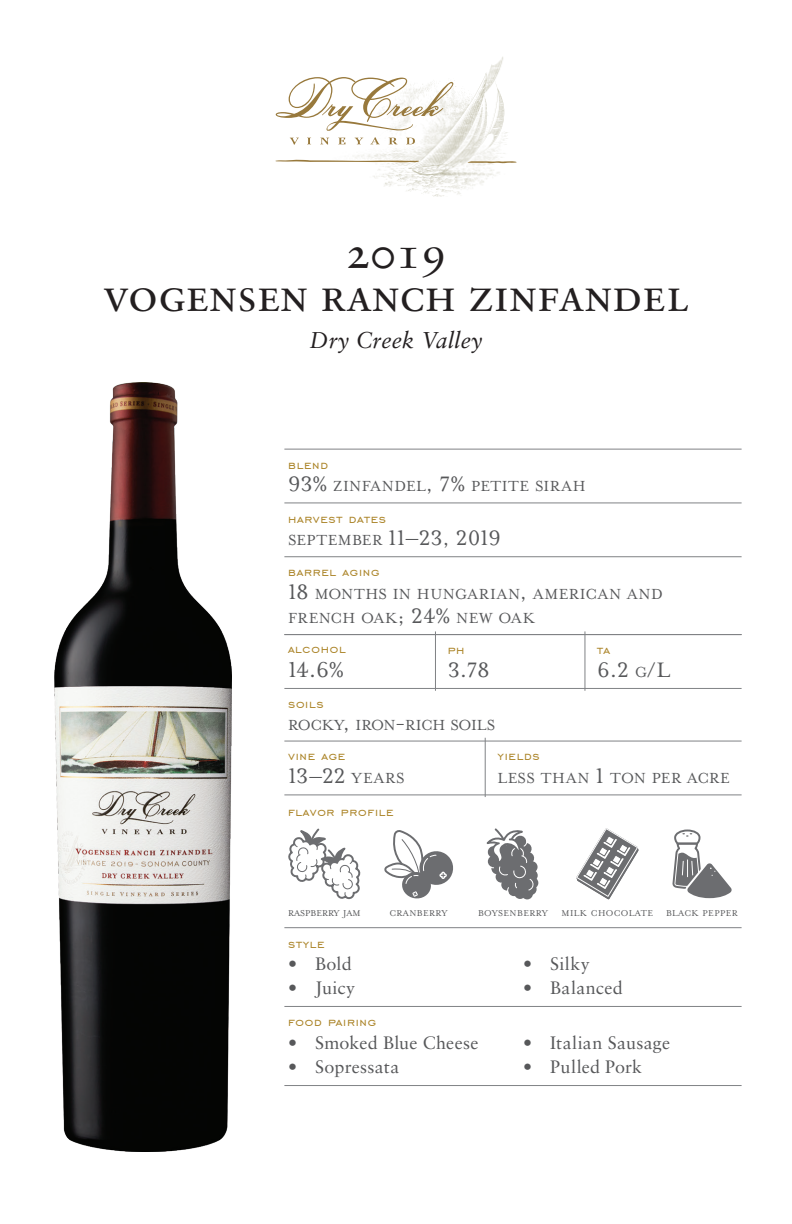
<style>
.page{position:relative;width:792px;height:1224px;background:#fff}
.page>*{position:absolute;margin:0;border:0;box-sizing:border-box;transform-origin:0 0}
.t1{font:45.8px/42.8px "Sabon Roman SC";color:#231f20;text-align:center}
.Geeky_Stats{font:24.6px "Mrs Eaves Small Caps";color:#57585a}
.Geeky_Stats-2{font:24px "Mrs Eaves Small Caps";letter-spacing:-.015em;color:#57585a}
.t2{font:italic 22.8px "Sabon LT Pro";letter-spacing:.005em;color:#231f20}
.t3{font:18px "Sabon LT Pro";letter-spacing:.015em;color:#57585a}
.Geeky_Stats-3{font:16.8px/24px "Mrs Eaves Small Caps";letter-spacing:.02em;color:#57585a}
.Geeky_Stats-4{font:16.8px "Mrs Eaves Small Caps";letter-spacing:-.015em;color:#57585a}
.Stat_Header_New{font:14.6px "Engravers Gothic BT";letter-spacing:.05em;color:#ab8428}
.geeky_stats{font:9.8px "Mrs Eaves Small Caps";letter-spacing:.035em;color:#57585a}
.geeky_stats-2{font:9.8px "Mrs Eaves Small Caps";color:#57585a}
.s1{font-size:24px}
.s2{font-size:16.8px}
</style>
<div class="page">
<img style="left:355px;top:57px;width:153px;height:140px">
<svg style="left:276px;top:77px;width:177px;height:68px"></svg>
<svg style="left:275px;top:160px;width:144px;height:2px"></svg>
<svg style="left:468px;top:161px;width:49px;height:2px"></svg>
<hr style="left:284px;top:449px;width:458px;height:1px;background:#808285">
<hr style="left:435px;top:631px;width:1px;height:60px;background:#808285">
<hr style="left:585px;top:631px;width:1px;height:60px;background:#808285">
<hr style="left:485px;top:738px;width:1px;height:59px;background:#808285">
<svg style="left:288px;top:828px;width:72px;height:72px"></svg>
<svg style="left:384px;top:830px;width:69px;height:69px"></svg>
<svg style="left:526px;top:861px;width:12px;height:12px"></svg>
<div style="left:526px;top:870px;width:12px;height:11px;background:#6c6d70;border-radius:50%"></div>
<div style="left:527px;top:877px;width:11px;height:12px;background:#6c6d70;border-radius:50%"></div>
<div style="left:525px;top:883px;width:12px;height:12px;background:#6c6d70;border-radius:50%"></div>
<div style="left:521px;top:888px;width:12px;height:11px;background:#6c6d70;border-radius:50%"></div>
<div style="left:514px;top:887px;width:12px;height:12px;background:#6c6d70;border-radius:50%"></div>
<div style="left:508px;top:885px;width:12px;height:11px;background:#6c6d70;border-radius:50%"></div>
<svg style="left:486px;top:828px;width:49px;height:66px"></svg>
<svg style="left:576px;top:828px;width:63px;height:72px"></svg>
<svg style="left:672px;top:829px;width:60px;height:70px"></svg>
<hr style="left:284px;top:688px;width:458px;height:1px;background:#808285">
<hr style="left:284px;top:741px;width:458px;height:1px;background:#808285">
<hr style="left:284px;top:927px;width:458px;height:1px;background:#808285">
<hr style="left:284px;top:795px;width:458px;height:1px;background:#808285">
<hr style="left:284px;top:503px;width:458px;height:1px;background:#808285">
<hr style="left:284px;top:556px;width:458px;height:1px;background:#808285">
<hr style="left:284px;top:634px;width:458px;height:1px;background:#808285">
<hr style="left:284px;top:1006px;width:458px;height:1px;background:#808285">
<hr style="left:284px;top:1085px;width:458px;height:1px;background:#808285">
<img style="left:54px;top:383px;width:178px;height:769px">
<p class="t1" style="left:103px;top:230px;width:587px">2019<br>vogensen ranch zinfandel</p>
<p class="t2" style="left:310px;top:326px;width:174px">Dry Creek Valley</p>
<p class="Stat_Header_New" style="left:288px;top:457px;width:41px">blend</p>
<p class="Geeky_Stats-3" style="left:288px;top:474px;width:299px"><span class="s1">93%</span> ZINFANDEL<span class="s1">, 7%</span> PETITE SIRAH</p>
<p class="Stat_Header_New" style="left:288px;top:510px;width:100px">harvest dates</p>
<p class="Geeky_Stats-2" style="left:288px;top:525px;width:215px"><span class="s2">SEPTEMBER</span> 11–23, 2019</p>
<p class="Stat_Header_New" style="left:288px;top:564px;width:93px">barrel aging</p>
<p class="Geeky_Stats-3" style="left:288px;top:582px;width:377px"><span class="s1">18</span> MONTHS IN HUNGARIAN<span class="s1">,</span> AMERICAN AND<br>FRENCH OAK<span class="s1">; 24%</span> NEW OAK</p>
<p class="Stat_Header_New" style="left:288px;top:641px;width:59px">alcohol</p>
<p class="Geeky_Stats" style="left:288px;top:656px;width:58px">14.6%</p>
<p class="Stat_Header_New" style="left:448px;top:642px;width:18px">ph</p>
<p class="Geeky_Stats-2" style="left:448px;top:656px;width:44px">3.78</p>
<p class="Stat_Header_New" style="left:597px;top:642px;width:14px">ta</p>
<p class="Geeky_Stats-2" style="left:597px;top:656px;width:73px">6.2 <span class="s2">G</span>/L</p>
<p class="Stat_Header_New" style="left:288px;top:696px;width:37px">soils</p>
<p class="Geeky_Stats-4" style="left:288px;top:716px;width:209px">ROCKY<span class="s1">,</span> IRON<span class="s1">-</span>RICH SOILS</p>
<p class="Stat_Header_New" style="left:288px;top:748px;width:59px">vine age</p>
<p class="Geeky_Stats-2" style="left:288px;top:763px;width:118px">13–22 <span class="s2">YEARS</span></p>
<p class="Stat_Header_New" style="left:497px;top:748px;width:44px">yields</p>
<p class="Geeky_Stats-3" style="left:497px;top:766px;width:234px">LESS THAN <span class="s1">1</span> TON PER ACRE</p>
<p class="Stat_Header_New" style="left:288px;top:804px;width:107px">flavor profile</p>
<p class="geeky_stats-2" style="left:288px;top:908px;width:74px">RASPBERRY JAM</p>
<p class="geeky_stats" style="left:389px;top:908px;width:60px">CRANBERRY</p>
<p class="geeky_stats" style="left:478px;top:908px;width:71px">BOYSENBERRY</p>
<p class="geeky_stats" style="left:562px;top:908px;width:93px">MILK CHOCOLATE</p>
<p class="geeky_stats" style="left:666px;top:908px;width:73px">BLACK PEPPER</p>
<p class="Stat_Header_New" style="left:288px;top:936px;width:38px">style</p>
<p class="t3" style="left:288px;top:952px;width:65px">• Bold</p>
<p class="t3" style="left:288px;top:976px;width:69px">• Juicy</p>
<p class="t3" style="left:523px;top:952px;width:68px">• Silky</p>
<p class="t3" style="left:523px;top:976px;width:101px">• Balanced</p>
<p class="Stat_Header_New" style="left:288px;top:1014px;width:90px">food pairing</p>
<p class="t3" style="left:288px;top:1031px;width:192px">• Smoked Blue Cheese</p>
<p class="t3" style="left:288px;top:1055px;width:113px">• Sopressata</p>
<p class="t3" style="left:523px;top:1031px;width:149px">• Italian Sausage</p>
<p class="t3" style="left:523px;top:1055px;width:121px">• Pulled Pork</p>
</div>
